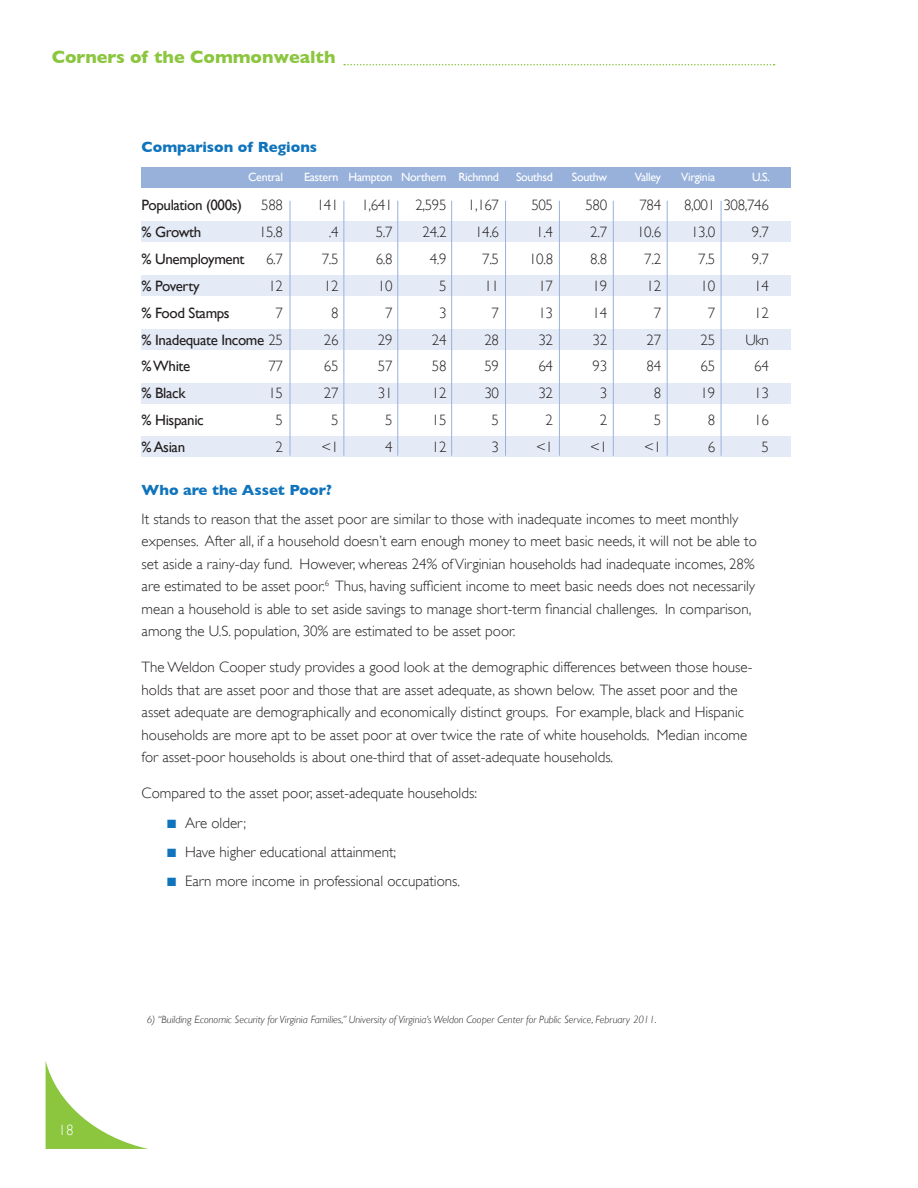
<style>
.page{position:relative;width:918px;height:1188px;background:#fff}
.page>*{position:absolute;margin:0;border:0;box-sizing:border-box;transform-origin:0 0}
.Main_Header{font:700 18px "Gill Sans";color:#8bc63e}
.t1{font:300 15px/22.5px "Gill Sans";color:#231f20}
.t2{font:15px "Gill Sans";letter-spacing:-.025em;color:#231f20}
.Subhead{font:700 15px "Gill Sans";color:#1074bc}
.t3{font:300 15px "Gill Sans";letter-spacing:-.025em;color:#231f20}
.t4{font:300 15px "Gill Sans";color:#fff}
.t5{font:12px "Gill Sans";letter-spacing:-.025em;color:#fff}
.Disclosure{font:italic 300 10.5px "Gill Sans";color:#231f20}
.s1{font-weight:300}
.s2{color:#1074bc}
</style>
<div class="page">
<svg style="left:46px;top:1062px;width:102px;height:87px"></svg>
<div style="left:141px;top:167px;width:649px;height:21px;background:#98b1db"></div>
<div style="left:141px;top:222px;width:649px;height:20px;background:#e5ebf6"></div>
<div style="left:141px;top:329px;width:649px;height:20px;background:#e5ebf6"></div>
<div style="left:141px;top:276px;width:649px;height:20px;background:#e5ebf6"></div>
<div style="left:141px;top:383px;width:649px;height:20px;background:#e5ebf6"></div>
<div style="left:141px;top:436px;width:649px;height:20px;background:#e5ebf6"></div>
<hr style="left:290px;top:201px;width:1px;height:255px;background:#98b1db">
<hr style="left:397px;top:201px;width:1px;height:255px;background:#98b1db">
<hr style="left:613px;top:201px;width:1px;height:255px;background:#98b1db">
<hr style="left:505px;top:201px;width:1px;height:255px;background:#98b1db">
<hr style="left:720px;top:201px;width:1px;height:255px;background:#98b1db">
<hr style="left:343px;top:201px;width:1px;height:255px;background:#98b1db">
<hr style="left:451px;top:201px;width:1px;height:255px;background:#98b1db">
<hr style="left:667px;top:201px;width:1px;height:255px;background:#98b1db">
<hr style="left:559px;top:201px;width:1px;height:255px;background:#98b1db">
<svg style="left:344px;top:64px;width:430px;height:1px"></svg>
<p class="Main_Header" style="left:52px;top:47px;width:285px">Corners of the Commonwealth</p>
<p class="Subhead" style="left:142px;top:138px;width:177px">Comparison of Regions</p>
<p class="t5" style="left:248px;top:170px;width:36px">Central</p>
<p class="t5" style="left:304px;top:170px;width:196px">Eastern Hampton Northern Richmnd</p>
<p class="t5" style="left:516px;top:170px;width:39px">Southsd</p>
<p class="t5" style="left:572px;top:170px;width:37px">Southw</p>
<p class="t5" style="left:635px;top:170px;width:28px">Valley</p>
<p class="t5" style="left:681px;top:170px;width:36px">Virginia</p>
<p class="t5" style="left:752px;top:170px;width:20px">U.S.</p>
<p class="t2" style="left:142px;top:196px;width:102px">Population (000s)</p>
<p class="t1" style="left:261px;top:194px;width:23px">588</p>
<p class="t1" style="left:317px;top:194px;width:23px">141</p>
<p class="t1" style="left:361px;top:194px;width:33px">1,641</p>
<p class="t1" style="left:415px;top:194px;width:33px">2,595</p>
<p class="t1" style="left:468px;top:194px;width:33px">1,167</p>
<p class="t1" style="left:531px;top:194px;width:23px">505</p>
<p class="t1" style="left:585px;top:194px;width:23px">580</p>
<p class="t1" style="left:639px;top:194px;width:23px">784</p>
<p class="t3" style="left:684px;top:197px;width:86px">8,001 308,746</p>
<p class="t2" style="left:142px;top:223px;width:61px">% Growth</p>
<p class="t1" style="left:259px;top:221px;width:26px">15.8</p>
<p class="t1" style="left:329px;top:221px;width:11px">.4</p>
<p class="t1" style="left:376px;top:221px;width:18px">5.7</p>
<p class="t1" style="left:422px;top:221px;width:26px">24.2</p>
<p class="t1" style="left:475px;top:221px;width:26px">14.6</p>
<p class="t1" style="left:536px;top:221px;width:18px">1.4</p>
<p class="t1" style="left:590px;top:221px;width:18px">2.7</p>
<p class="t1" style="left:637px;top:221px;width:26px">10.6</p>
<p class="t1" style="left:691px;top:221px;width:26px">13.0</p>
<p class="t1" style="left:752px;top:221px;width:18px">9.7</p>
<p class="t2" style="left:142px;top:250px;width:104px">% Unemployment</p>
<p class="t1" style="left:266px;top:248px;width:18px">6.7</p>
<p class="t1" style="left:322px;top:248px;width:18px">7.5</p>
<p class="t1" style="left:376px;top:248px;width:18px">6.8</p>
<p class="t1" style="left:430px;top:248px;width:18px">4.9</p>
<p class="t1" style="left:482px;top:248px;width:18px">7.5</p>
<p class="t1" style="left:529px;top:248px;width:26px">10.8</p>
<p class="t1" style="left:590px;top:248px;width:18px">8.8</p>
<p class="t1" style="left:644px;top:248px;width:18px">7.2</p>
<p class="t1" style="left:698px;top:248px;width:18px">7.5</p>
<p class="t1" style="left:752px;top:248px;width:18px">9.7</p>
<p class="t2" style="left:142px;top:277px;width:59px">% Poverty</p>
<p class="t1" style="left:268px;top:275px;width:16px">12</p>
<p class="t1" style="left:324px;top:275px;width:16px">12</p>
<p class="t1" style="left:378px;top:275px;width:16px">10</p>
<p class="t1" style="left:439px;top:275px;width:9px">5</p>
<p class="t1" style="left:484px;top:275px;width:16px">11</p>
<p class="t1" style="left:538px;top:275px;width:16px">17</p>
<p class="t1" style="left:592px;top:275px;width:16px">19</p>
<p class="t1" style="left:646px;top:275px;width:16px">12</p>
<p class="t1" style="left:700px;top:275px;width:16px">10</p>
<p class="t1" style="left:754px;top:275px;width:16px">14</p>
<p class="t2" style="left:142px;top:304px;width:90px">% Food Stamps</p>
<p class="t1" style="left:275px;top:301px;width:9px">7</p>
<p class="t1" style="left:331px;top:301px;width:9px">8</p>
<p class="t1" style="left:385px;top:301px;width:9px">7</p>
<p class="t1" style="left:439px;top:301px;width:9px">3</p>
<p class="t1" style="left:491px;top:301px;width:9px">7</p>
<p class="t1" style="left:538px;top:301px;width:16px">13</p>
<p class="t1" style="left:592px;top:301px;width:16px">14</p>
<p class="t1" style="left:653px;top:301px;width:9px">7</p>
<p class="t1" style="left:707px;top:301px;width:9px">7</p>
<p class="t1" style="left:754px;top:301px;width:16px">12</p>
<p class="t2" style="left:142px;top:331px;width:143px">% Inadequate Income <span class="s1">25</span></p>
<p class="t1" style="left:324px;top:328px;width:16px">26</p>
<p class="t1" style="left:378px;top:328px;width:16px">29</p>
<p class="t1" style="left:432px;top:328px;width:16px">24</p>
<p class="t1" style="left:484px;top:328px;width:16px">28</p>
<p class="t1" style="left:538px;top:328px;width:16px">32</p>
<p class="t1" style="left:592px;top:328px;width:16px">32</p>
<p class="t1" style="left:646px;top:328px;width:16px">27</p>
<p class="t1" style="left:700px;top:328px;width:16px">25</p>
<p class="t1" style="left:745px;top:328px;width:25px">Ukn</p>
<p class="t2" style="left:142px;top:357px;width:50px">% White</p>
<p class="t1" style="left:268px;top:355px;width:16px">77</p>
<p class="t1" style="left:324px;top:355px;width:16px">65</p>
<p class="t1" style="left:378px;top:355px;width:16px">57</p>
<p class="t1" style="left:432px;top:355px;width:16px">58</p>
<p class="t1" style="left:484px;top:355px;width:16px">59</p>
<p class="t1" style="left:538px;top:355px;width:16px">64</p>
<p class="t1" style="left:592px;top:355px;width:16px">93</p>
<p class="t1" style="left:646px;top:355px;width:16px">84</p>
<p class="t1" style="left:700px;top:355px;width:16px">65</p>
<p class="t1" style="left:754px;top:355px;width:16px">64</p>
<p class="t2" style="left:142px;top:384px;width:45px">% Black</p>
<p class="t1" style="left:268px;top:382px;width:16px">15</p>
<p class="t1" style="left:324px;top:382px;width:16px">27</p>
<p class="t1" style="left:378px;top:382px;width:16px">31</p>
<p class="t1" style="left:432px;top:382px;width:16px">12</p>
<p class="t1" style="left:484px;top:382px;width:16px">30</p>
<p class="t1" style="left:538px;top:382px;width:16px">32</p>
<p class="t1" style="left:599px;top:382px;width:9px">3</p>
<p class="t1" style="left:653px;top:382px;width:9px">8</p>
<p class="t1" style="left:700px;top:382px;width:16px">19</p>
<p class="t1" style="left:754px;top:382px;width:16px">13</p>
<p class="t2" style="left:142px;top:411px;width:64px">% Hispanic</p>
<p class="t1" style="left:275px;top:409px;width:9px">5</p>
<p class="t1" style="left:331px;top:409px;width:9px">5</p>
<p class="t1" style="left:385px;top:409px;width:9px">5</p>
<p class="t1" style="left:432px;top:409px;width:16px">15</p>
<p class="t1" style="left:491px;top:409px;width:9px">5</p>
<p class="t1" style="left:545px;top:409px;width:9px">2</p>
<p class="t1" style="left:599px;top:409px;width:9px">2</p>
<p class="t1" style="left:653px;top:409px;width:9px">5</p>
<p class="t1" style="left:707px;top:409px;width:9px">8</p>
<p class="t1" style="left:754px;top:409px;width:16px">16</p>
<p class="t2" style="left:142px;top:438px;width:45px">% Asian</p>
<p class="t1" style="left:275px;top:435px;width:9px">2</p>
<p class="t1" style="left:321px;top:435px;width:19px">&lt;1</p>
<p class="t1" style="left:385px;top:435px;width:9px">4</p>
<p class="t1" style="left:432px;top:435px;width:16px">12</p>
<p class="t1" style="left:491px;top:435px;width:9px">3</p>
<p class="t1" style="left:536px;top:435px;width:19px">&lt;1</p>
<p class="t1" style="left:590px;top:435px;width:19px">&lt;1</p>
<p class="t1" style="left:644px;top:435px;width:19px">&lt;1</p>
<p class="t1" style="left:707px;top:435px;width:9px">6</p>
<p class="t1" style="left:761px;top:435px;width:9px">5</p>
<p class="Subhead" style="left:142px;top:481px;width:192px">Who are the Asset Poor?</p>
<p class="t1" style="left:142px;top:507px;width:616px">It stands to reason that the asset poor are similar to those with inadequate incomes to meet monthly expenses. After all, if a household doesn’t earn enough money to meet basic needs, it will not be able to set aside a rainy-day fund. However, whereas 24% of Virginian households had inadequate incomes, 28% are estimated to be asset poor.<sup>6</sup> Thus, having sufficient income to meet basic needs does not necessarily mean a household is able to set aside savings to manage short-term financial challenges. In comparison, among the U.S. population, 30% are estimated to be asset poor.</p>
<p class="t1" style="left:142px;top:656px;width:612px">The Weldon Cooper study provides a good look at the demographic differences between those house&shy;holds that are asset poor and those that are asset adequate, as shown below. The asset poor and the asset adequate are demographically and economically distinct groups. For example, black and Hispanic households are more apt to be asset poor at over twice the rate of white households. Median income for asset-poor households is about one-third that of asset-adequate households.</p>
<p class="t1" style="left:142px;top:782px;width:337px">Compared to the asset poor, asset-adequate households:</p>
<p class="t1" style="left:167px;top:811px;width:81px"><span class="s2">■</span> Are older;</p>
<p class="t1" style="left:167px;top:840px;width:231px"><span class="s2">■</span> Have higher educational attainment;</p>
<p class="t1" style="left:167px;top:870px;width:294px"><span class="s2">■</span> Earn more income in professional occupations.</p>
<p class="t4" style="left:59px;top:1121px;width:16px">18</p>
<p class="Disclosure" style="left:147px;top:1013px;width:511px">6) “Building Economic Security for Virginia Families,” University of Virginia’s Weldon Cooper Center for Public Service, February 2011.</p>
</div>
